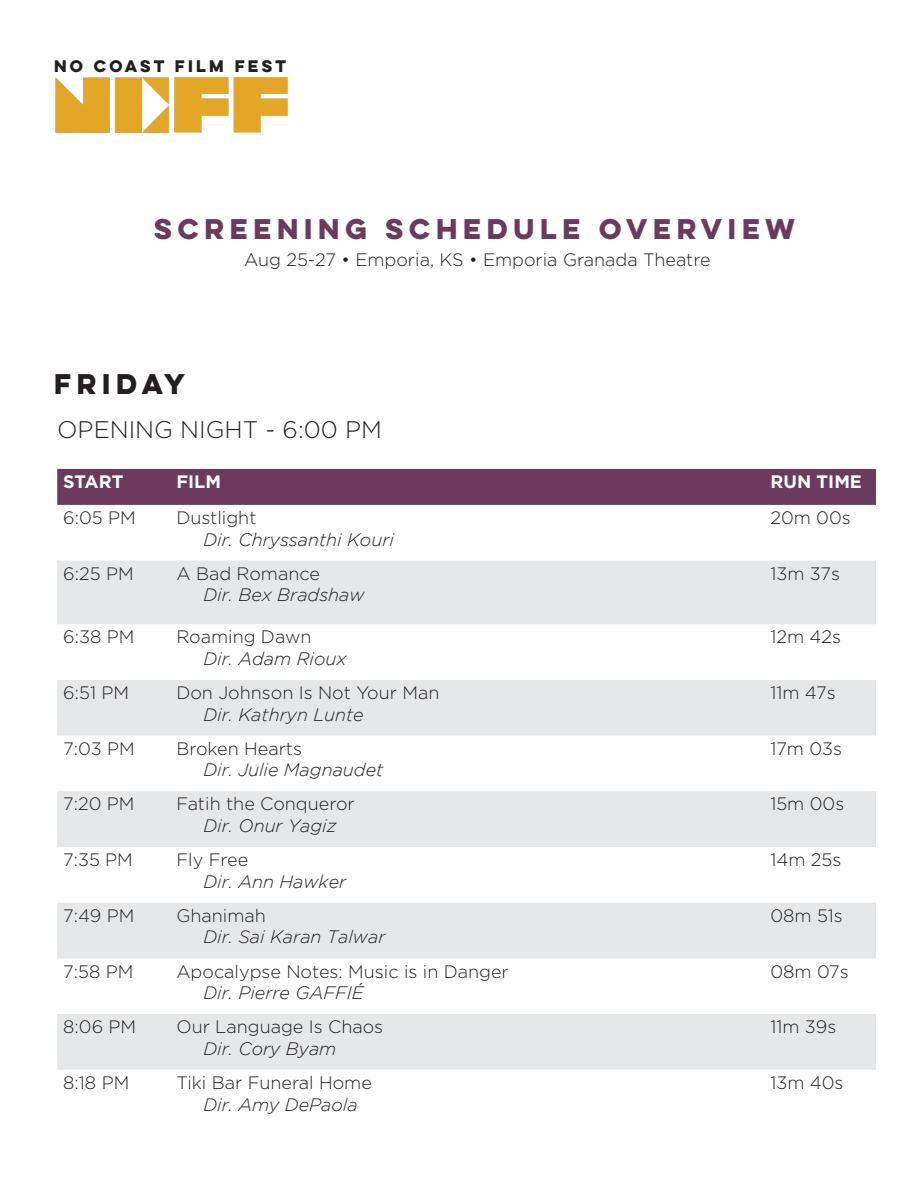
<style>
.page{position:relative;width:918px;height:1188px;background:#fff}
.page>*{position:absolute;margin:0;border:0;box-sizing:border-box;transform-origin:0 0}
.t1{font:700 25.5px "Lulo Clean W01 One";color:#6b3a5d}
.t2{font:700 25.5px "Lulo Clean W01 One";color:#231f20}
.t3{font:300 24px "Gotham";color:#231f20}
.t4{font:300 18px "Gotham";color:#231f20}
.Director_Name{font:italic 300 18px "Gotham";color:#231f20}
.t5{font:700 18px "Gotham";color:#fff}
.t6{font:700 15px "Lulo Clean W01 One";letter-spacing:-.01em;color:#231f20}
</style>
<div class="page">
<img style="left:55px;top:77px;width:233px;height:56px">
<div style="left:57px;top:469px;width:819px;height:36px;background:#6b3a5d"></div>
<svg style="left:57px;top:561px;width:819px;height:509px;fill:#e6e7e9"></svg>
<p class="t6" style="left:54px;top:55px;width:237px">NO COAST FILM FEST</p>
<p class="t1" style="left:154px;top:211px;width:648px">SCREENING SCHEDULE OVERVIEW</p>
<p class="t2" style="left:54px;top:366px;width:138px">FRIDAY</p>
<p class="t4" style="left:244px;top:250px;width:468px">Aug 25-27 • Emporia, KS • Emporia Granada Theatre</p>
<p class="t3" style="left:57px;top:417px;width:326px">OPENING NIGHT - 6:00 PM</p>
<p class="t5" style="left:63px;top:471px;width:62px">START</p>
<p class="t5" style="left:176px;top:471px;width:46px">FILM</p>
<p class="t5" style="left:770px;top:471px;width:93px">RUN TIME</p>
<p class="t4" style="left:63px;top:508px;width:74px">6:05 PM</p>
<p class="t4" style="left:176px;top:508px;width:82px">Dustlight</p>
<p class="Director_Name" style="left:203px;top:529px;width:192px">Dir. Chryssanthi Kouri</p>
<p class="t4" style="left:770px;top:508px;width:82px">20m 00s</p>
<p class="t4" style="left:63px;top:564px;width:72px">6:25 PM</p>
<p class="t4" style="left:176px;top:564px;width:145px">A Bad Romance</p>
<p class="Director_Name" style="left:203px;top:585px;width:163px">Dir. Bex Bradshaw</p>
<p class="t4" style="left:770px;top:564px;width:71px">13m 37s</p>
<p class="t4" style="left:63px;top:627px;width:73px">6:38 PM</p>
<p class="t4" style="left:176px;top:627px;width:137px">Roaming Dawn</p>
<p class="Director_Name" style="left:203px;top:649px;width:145px">Dir. Adam Rioux</p>
<p class="t4" style="left:770px;top:627px;width:72px">12m 42s</p>
<p class="t4" style="left:63px;top:683px;width:67px">6:51 PM</p>
<p class="t4" style="left:176px;top:683px;width:265px">Don Johnson Is Not Your Man</p>
<p class="Director_Name" style="left:203px;top:705px;width:162px">Dir. Kathryn Lunte</p>
<p class="t4" style="left:770px;top:683px;width:67px">11m 47s</p>
<p class="t4" style="left:63px;top:739px;width:73px">7:03 PM</p>
<p class="t4" style="left:176px;top:739px;width:127px">Broken Hearts</p>
<p class="Director_Name" style="left:203px;top:760px;width:181px">Dir. Julie Magnaudet</p>
<p class="t4" style="left:770px;top:739px;width:73px">17m 03s</p>
<p class="t4" style="left:63px;top:794px;width:73px">7:20 PM</p>
<p class="t4" style="left:176px;top:794px;width:180px">Fatih the Conqueror</p>
<p class="Director_Name" style="left:203px;top:816px;width:135px">Dir. Onur Yagiz</p>
<p class="t4" style="left:770px;top:794px;width:75px">15m 00s</p>
<p class="t4" style="left:63px;top:850px;width:71px">7:35 PM</p>
<p class="t4" style="left:176px;top:850px;width:73px">Fly Free</p>
<p class="Director_Name" style="left:203px;top:872px;width:144px">Dir. Ann Hawker</p>
<p class="t4" style="left:770px;top:850px;width:72px">14m 25s</p>
<p class="t4" style="left:63px;top:906px;width:73px">7:49 PM</p>
<p class="t4" style="left:176px;top:906px;width:91px">Ghanimah</p>
<p class="Director_Name" style="left:203px;top:927px;width:184px">Dir. Sai Karan Talwar</p>
<p class="t4" style="left:770px;top:906px;width:74px">08m 51s</p>
<p class="t4" style="left:63px;top:961px;width:72px">7:58 PM</p>
<p class="t4" style="left:176px;top:961px;width:334px">Apocalypse Notes: Music is in Danger</p>
<p class="Director_Name" style="left:203px;top:983px;width:162px">Dir. Pierre GAFFIÉ</p>
<p class="t4" style="left:770px;top:961px;width:80px">08m 07s</p>
<p class="t4" style="left:63px;top:1017px;width:75px">8:06 PM</p>
<p class="t4" style="left:176px;top:1017px;width:208px">Our Language Is Chaos</p>
<p class="Director_Name" style="left:203px;top:1039px;width:135px">Dir. Cory Byam</p>
<p class="t4" style="left:770px;top:1017px;width:67px">11m 39s</p>
<p class="t4" style="left:63px;top:1073px;width:68px">8:18 PM</p>
<p class="t4" style="left:176px;top:1073px;width:197px">Tiki Bar Funeral Home</p>
<p class="Director_Name" style="left:203px;top:1094px;width:156px">Dir. Amy DePaola</p>
<p class="t4" style="left:770px;top:1073px;width:75px">13m 40s</p>
</div>
